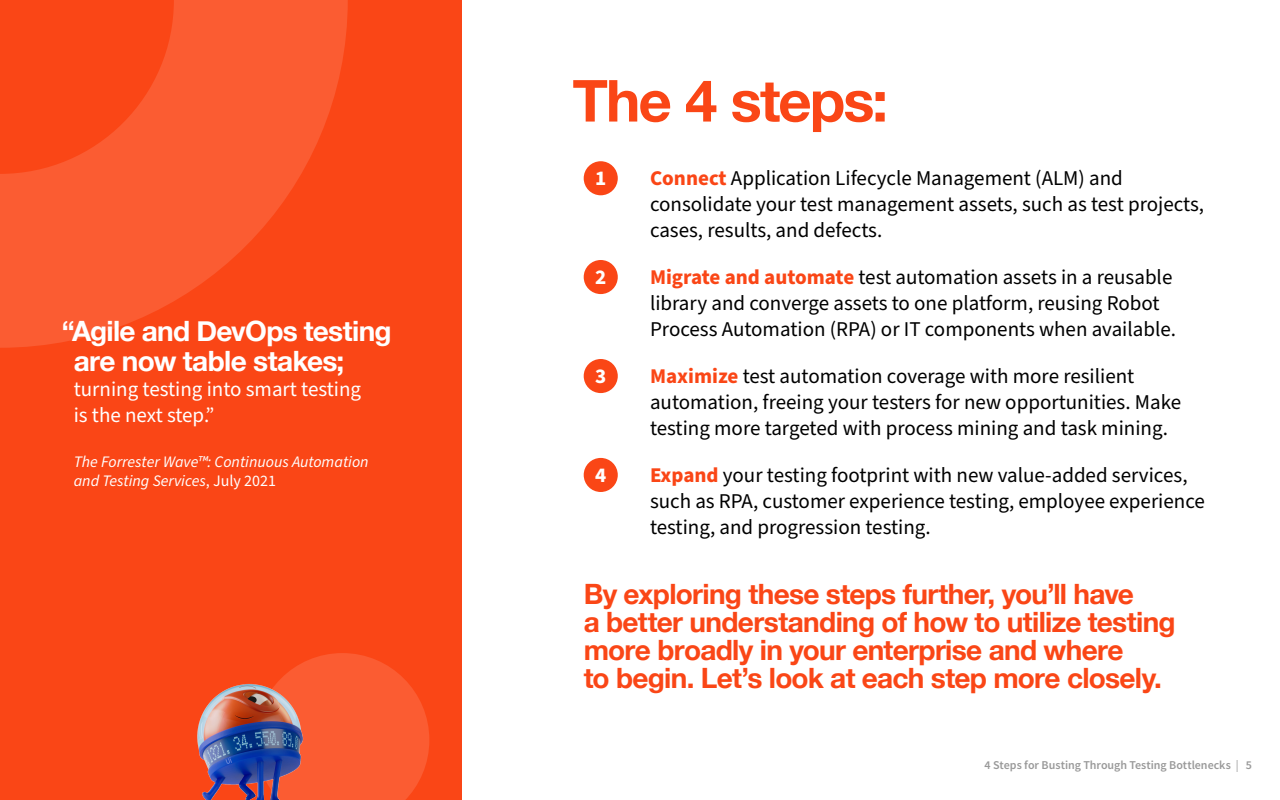
<style>
.page{position:relative;width:1280px;height:800px;background:#fff}
.page>*{position:absolute;margin:0;border:0;box-sizing:border-box;transform-origin:0 0}
.t1{font:700 58px "Helvetica Neue";letter-spacing:-.03em;color:#fa4616}
.Sidebar{font:700 28px/28px "Helvetica Neue";letter-spacing:-.025em;color:#fa4616}
.Eyebrow_Rev{font:700 28px/30px "Helvetica Neue";letter-spacing:-.025em;color:#fff}
.Sidebar-2{font:21px/26px "Source Sans Pro";color:#000}
.Eyebrow_Rev-2{font:21px/25.2px "Source Sans Pro";color:#fff}
.Sidebar-3{font:700 21px "Source Sans Pro";color:#fff}
.Eyebrow_Rev-3{font:italic 16px/19.2px "Source Sans Pro";color:#fff}
.t2{font:600 12px "Source Sans Pro";letter-spacing:-.005em;color:#999}
.s1{font-style:normal}
.s2{font-weight:700;color:#fa4616}
.s3{font-weight:400}
</style>
<div class="page">
<div style="left:0;top:0;width:462px;height:800px;background:#fa4616"></div>
<svg style="left:0;top:0;width:348px;height:348px;fill:#fb5c32"></svg>
<svg style="left:279px;top:653px;width:150px;height:147px"></svg>
<img style="left:197px;top:681px;width:171px;height:119px">
<div style="left:584px;top:161px;width:34px;height:34px;background:#fa4616;border-radius:50%"></div>
<div style="left:584px;top:260px;width:34px;height:34px;background:#fa4616;border-radius:50%"></div>
<div style="left:584px;top:359px;width:34px;height:34px;background:#fa4616;border-radius:50%"></div>
<div style="left:584px;top:458px;width:34px;height:34px;background:#fa4616;border-radius:50%"></div>
<p class="Eyebrow_Rev" style="left:74px;top:317px;width:319px;text-indent:-12px">“Agile and DevOps testing are now table stakes;</p>
<p class="Eyebrow_Rev-2" style="left:74px;top:378px;width:289px">turning testing into smart testing is the next step.”</p>
<p class="Eyebrow_Rev-3" style="left:74px;top:452px;width:296px">The Forrester Wave™: Continuous Automation and Testing Services<span class="s1">, July 2021</span></p>
<h1 class="t1" style="left:572px;top:55px;width:317px">The 4 steps:</h1>
<p class="Sidebar-2" style="left:650px;top:166px;width:556px"><span class="s2">Connect</span> Application Lifecycle Management (ALM) and consolidate your test management assets, such as test projects, cases, results, and defects.</p>
<p class="Sidebar-2" style="left:650px;top:265px;width:528px"><span class="s2">Migrate and automate</span> test automation assets in a reusable library and converge assets to one platform, reusing Robot<br>Process Automation (RPA) or IT components when available.</p>
<p class="Sidebar-2" style="left:650px;top:364px;width:533px"><span class="s2">Maximize</span> test automation coverage with more resilient automation, freeing your testers for new opportunities. Make testing more targeted with process mining and task mining.</p>
<p class="Sidebar-2" style="left:650px;top:463px;width:556px"><span class="s2">Expand</span> your testing footprint with new value-added services, such as RPA, customer experience testing, employee experience testing, and progression testing.</p>
<p class="Sidebar-3" style="left:595px;top:164px;width:13px">1</p>
<p class="Sidebar-3" style="left:595px;top:263px;width:13px">2</p>
<p class="Sidebar-3" style="left:595px;top:362px;width:13px">3</p>
<p class="Sidebar-3" style="left:595px;top:461px;width:13px">4</p>
<p class="Sidebar" style="left:584px;top:581px;width:593px">By exploring these steps further, you’ll have<br>a better understanding of how to utilize testing more broadly in your enterprise and where<br>to begin. Let’s look at each step more closely.</p>
<p class="t2" style="left:985px;top:757px;width:269px">4 Steps for Busting Through Testing Bottlenecks <span class="s3">|</span> 5</p>
</div>
